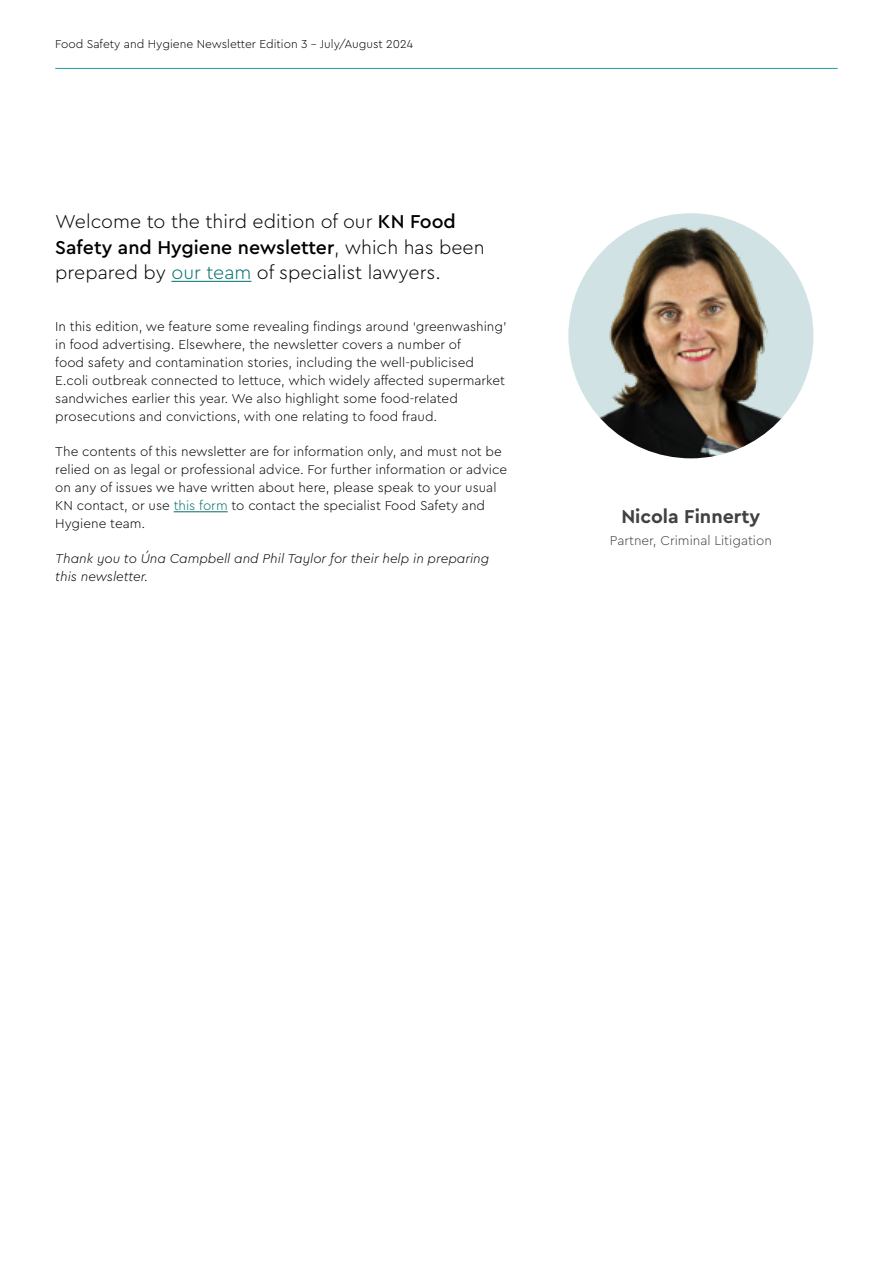
<style>
.page{position:relative;width:893px;height:1263px;background:#fff}
.page>*{position:absolute;margin:0;border:0;box-sizing:border-box;transform-origin:0 0}
.t1{font:300 19.5px/25.5px "Cera Pro";color:#000}
.t2{font:700 19.5px "Cera Pro";color:#424142}
.t3{font:300 13.5px/18px "Cera Pro";color:#000}
.t4{font:italic 300 13.5px/18px "Cera Pro";color:#000}
.t5{font:300 13.5px "Cera Pro";color:#424142}
.t6{font:300 12px "Cera Pro";color:#000}
.s1{font-weight:500}
.s2{color:#006f6b}
</style>
<div class="page">
<hr style="left:892px;top:0;width:1px;height:1263px;background:#1e9c9f">
<hr style="left:171px;top:281px;width:80px;height:1px;background:#006f6b">
<hr style="left:174px;top:511px;width:54px;height:1px;background:#006f6b">
<hr style="left:55px;top:68px;width:783px;height:1px;background:#1e9c9f">
<img style="left:568px;top:213px;width:245px;height:245px;border-radius:123px">
<p class="t6" style="left:55px;top:36px;width:359px">Food Safety and Hygiene Newsletter Edition 3 - July/August 2024</p>
<h1 class="t1" style="left:55px;top:208px;width:431px">Welcome to the third edition of our <span class="s1">KN Food<br>Safety and Hygiene newsletter</span>, which has been prepared by <span class="s2">our team</span> of specialist lawyers.</h1>
<p class="t3" style="left:55px;top:317px;width:453px">In this edition, we feature some revealing findings around ‘greenwashing’ in food advertising. Elsewhere, the newsletter covers a number of<br>food safety and contamination stories, including the well-publicised E.coli outbreak connected to lettuce, which widely affected supermarket sandwiches earlier this year. We also highlight some food-related prosecutions and convictions, with one relating to food fraud.</p>
<p class="t3" style="left:55px;top:442px;width:453px">The contents of this newsletter are for information only, and must not be relied on as legal or professional advice. For further information or advice on any of issues we have written about here, please speak to your usual KN contact, or use <span class="s2">this form</span> to contact the specialist Food Safety and Hygiene team.</p>
<p class="t4" style="left:55px;top:549px;width:436px">Thank you to Úna Campbell and Phil Taylor for their help in preparing this newsletter.</p>
<h1 class="t2" style="left:621px;top:503px;width:140px">Nicola Finnerty</h1>
<p class="t5" style="left:610px;top:532px;width:164px">Partner, Criminal Litigation</p>
</div>
